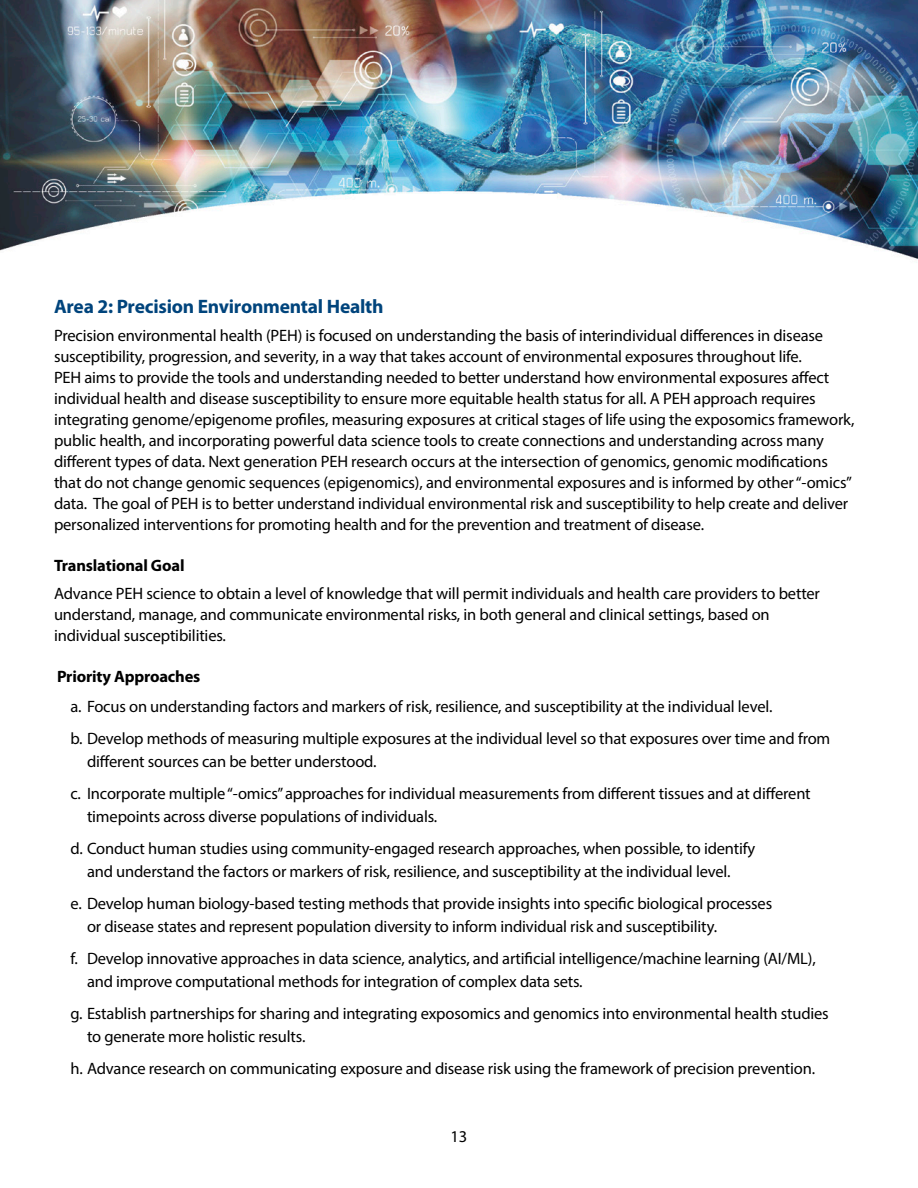
<style>
.page{position:relative;width:918px;height:1188px;background:#fff}
.page>*{position:absolute;margin:0;border:0;box-sizing:border-box;transform-origin:0 0}
.t1{font:700 19.5px "Myriad Pro";letter-spacing:-.01em;color:#00447c}
.t2{font:16.5px/21px "Myriad Pro";letter-spacing:-.01em;color:#000}
.t3{font:700 16.5px "Myriad Pro";letter-spacing:-.01em;color:#000}
</style>
<div class="page">
<img style="left:0;top:0;width:918px;height:259px">
<h2 class="t1" style="left:54px;top:294px;width:331px">Area 2: Precision Environmental Health</h2>
<p class="t2" style="left:54px;top:325px;width:802px">Precision environmental health (PEH) is focused on understanding the basis of interindividual differences in disease susceptibility, progression, and severity, in a way that takes account of environmental exposures throughout life.<br>PEH aims to provide the tools and understanding needed to better understand how environmental exposures affect individual health and disease susceptibility to ensure more equitable health status for all. A PEH approach requires integrating genome/epigenome profiles, measuring exposures at critical stages of life using the exposomics framework, public health, and incorporating powerful data science tools to create connections and understanding across many different types of data. Next generation PEH research occurs at the intersection of genomics, genomic modifications that do not change genomic sequences (epigenomics), and environmental exposures and is informed by other “-omics” data. The goal of PEH is to better understand individual environmental risk and susceptibility to help create and deliver personalized interventions for promoting health and for the prevention and treatment of disease.</p>
<h3 class="t3" style="left:54px;top:555px;width:132px">Translational Goal</h3>
<p class="t2" style="left:54px;top:583px;width:768px">Advance PEH science to obtain a level of knowledge that will permit individuals and health care providers to better understand, manage, and communicate environmental risks, in both general and clinical settings, based on individual susceptibilities.</p>
<h3 class="t3" style="left:57px;top:666px;width:145px">Priority Approaches</h3>
<p class="t2" style="left:70px;top:695px;width:703px">a. Focus on understanding factors and markers of risk, resilience, and susceptibility at the individual level.</p>
<p class="t2" style="left:87px;top:727px;width:745px;line-height:22.5px;text-indent:-16px">b. Develop methods of measuring multiple exposures at the individual level so that exposures over time and from different sources can be better understood.</p>
<p class="t2" style="left:87px;top:782px;width:725px;line-height:22.5px;text-indent:-16px">c. Incorporate multiple “-omics” approaches for individual measurements from different tissues and at different timepoints across diverse populations of individuals.</p>
<p class="t2" style="left:70px;top:837px;width:686px;line-height:22.5px;text-align:center">d. Conduct human studies using community-engaged research approaches, when possible, to identify and understand the factors or markers of risk, resilience, and susceptibility at the individual level.</p>
<p class="t2" style="left:87px;top:892px;width:687px;line-height:22.5px;text-indent:-16px">e. Develop human biology-based testing methods that provide insights into specific biological processes or disease states and represent population diversity to inform individual risk and susceptibility.</p>
<p class="t2" style="left:87px;top:947px;width:730px;line-height:22.5px;text-indent:-16px">f. Develop innovative approaches in data science, analytics, and artificial intelligence/machine learning (AI/ML), and improve computational methods for integration of complex data sets.</p>
<p class="t2" style="left:87px;top:1002px;width:743px;line-height:22.5px;text-indent:-16px">g. Establish partnerships for sharing and integrating exposomics and genomics into environmental health studies to generate more holistic results.</p>
<p class="t2" style="left:70px;top:1058px;width:746px">h. Advance research on communicating exposure and disease risk using the framework of precision prevention.</p>
<p class="t2" style="left:451px;top:1126px;width:18px">13</p>
</div>
